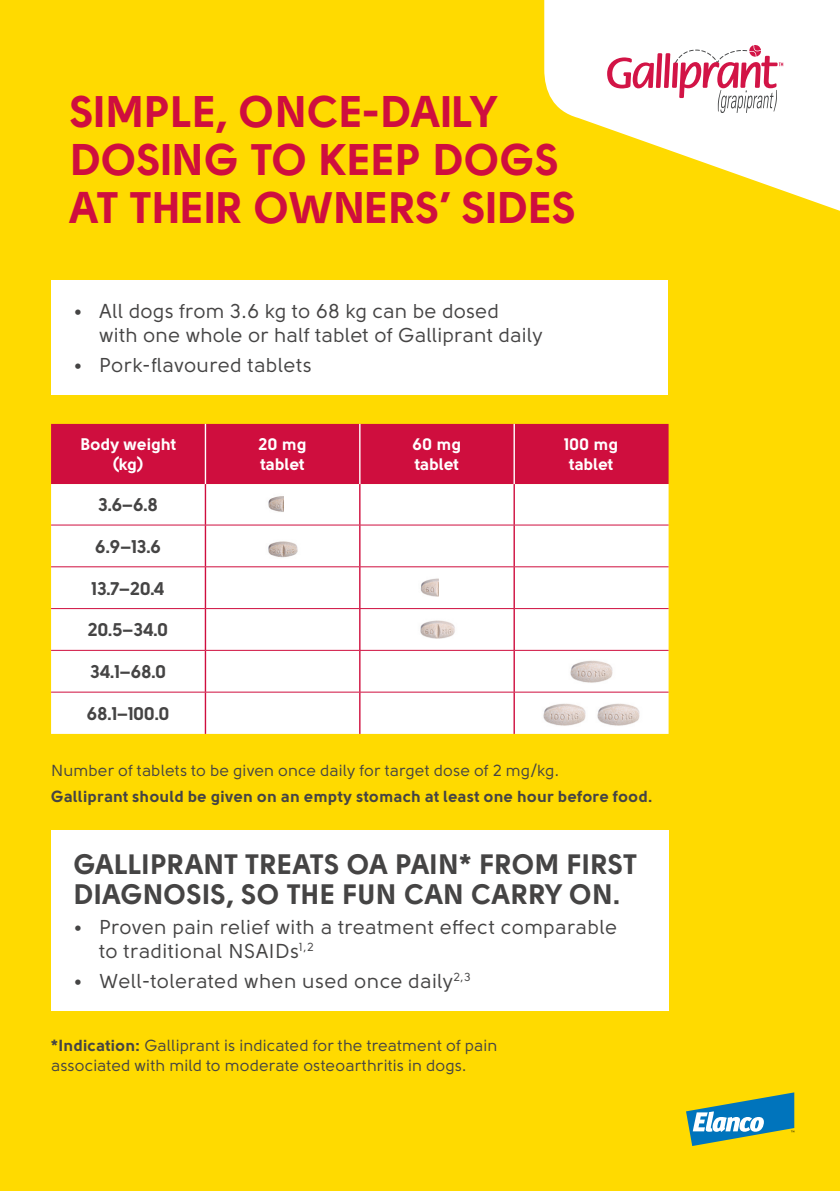
<style>
.page{position:relative;width:840px;height:1191px;background:#fff}
.page>*{position:absolute;margin:0;border:0;box-sizing:border-box;transform-origin:0 0}
.t1{font:44px/48px "Solomon Sans Bold";color:#cf0e3e}
._06_TABLE_TEXT{font:28px/30px "Solomon Sans Bold";letter-spacing:.01em;color:#454444}
._06_TABLE_TEXT-2{font:20px/24px "Solomon Sans Normal";letter-spacing:.015em;color:#454444}
.t2{font:18.4px "Solomon Sans Bold";letter-spacing:-.02em;color:#454444}
.t3{font:16.6px/20px "Solomon Sans Bold";color:#fff;text-align:center}
._06_TABLE_TEXT-3{font:16px/20px "Solomon Sans Normal";letter-spacing:.01em;color:#454444}
._06_TABLE_TEXT-4{font:16px "Solomon Sans Bold";letter-spacing:.02em;color:#454444}
.s1{font-family:"Solomon Sans Bold"}
</style>
<div class="page">
<div style="left:0;top:0;width:839px;height:1191px;background:#ffda00"></div>
<svg style="left:544px;top:0;width:295px;height:211px;fill:#fff"></svg>
<svg style="left:606px;top:45px;width:176px;height:68px;background:#f0c7d2"></svg>
<div style="left:51px;top:280px;width:616px;height:115px;background:#fff"></div>
<div style="left:51px;top:830px;width:617px;height:180px;background:#fff"></div>
<svg style="left:686px;top:1092px;width:107px;height:54px"></svg>
<div style="left:51px;top:424px;width:617px;height:60px;background:#cf0e3e"></div>
<div style="left:51px;top:484px;width:617px;height:250px;background:#fff"></div>
<hr style="left:205px;top:424px;width:1px;height:60px;background:#fff">
<hr style="left:359px;top:424px;width:1px;height:60px;background:#fff">
<hr style="left:513px;top:424px;width:1px;height:60px;background:#fff">
<hr style="left:205px;top:484px;width:1px;height:41px;background:#cf0e3e">
<hr style="left:359px;top:484px;width:1px;height:41px;background:#cf0e3e">
<hr style="left:513px;top:484px;width:1px;height:41px;background:#cf0e3e">
<hr style="left:205px;top:525px;width:1px;height:41px;background:#cf0e3e">
<hr style="left:359px;top:525px;width:1px;height:41px;background:#cf0e3e">
<hr style="left:513px;top:525px;width:1px;height:41px;background:#cf0e3e">
<hr style="left:205px;top:567px;width:1px;height:41px;background:#cf0e3e">
<hr style="left:359px;top:567px;width:1px;height:41px;background:#cf0e3e">
<hr style="left:513px;top:567px;width:1px;height:41px;background:#cf0e3e">
<hr style="left:205px;top:609px;width:1px;height:41px;background:#cf0e3e">
<hr style="left:359px;top:609px;width:1px;height:41px;background:#cf0e3e">
<hr style="left:513px;top:609px;width:1px;height:41px;background:#cf0e3e">
<hr style="left:205px;top:650px;width:1px;height:42px;background:#cf0e3e">
<hr style="left:359px;top:650px;width:1px;height:42px;background:#cf0e3e">
<hr style="left:513px;top:650px;width:1px;height:42px;background:#cf0e3e">
<hr style="left:205px;top:692px;width:1px;height:42px;background:#cf0e3e">
<hr style="left:359px;top:692px;width:1px;height:42px;background:#cf0e3e">
<hr style="left:513px;top:692px;width:1px;height:42px;background:#cf0e3e">
<hr style="left:51px;top:525px;width:154px;height:1px;background:#cf0e3e">
<hr style="left:205px;top:525px;width:154px;height:1px;background:#cf0e3e">
<hr style="left:359px;top:525px;width:155px;height:1px;background:#cf0e3e">
<hr style="left:514px;top:525px;width:154px;height:1px;background:#cf0e3e">
<hr style="left:51px;top:566px;width:154px;height:1px;background:#cf0e3e">
<hr style="left:205px;top:566px;width:154px;height:1px;background:#cf0e3e">
<hr style="left:359px;top:566px;width:155px;height:1px;background:#cf0e3e">
<hr style="left:514px;top:566px;width:154px;height:1px;background:#cf0e3e">
<hr style="left:51px;top:608px;width:154px;height:1px;background:#cf0e3e">
<hr style="left:205px;top:608px;width:154px;height:1px;background:#cf0e3e">
<hr style="left:359px;top:608px;width:155px;height:1px;background:#cf0e3e">
<hr style="left:514px;top:608px;width:154px;height:1px;background:#cf0e3e">
<hr style="left:51px;top:650px;width:154px;height:1px;background:#cf0e3e">
<hr style="left:205px;top:650px;width:154px;height:1px;background:#cf0e3e">
<hr style="left:359px;top:650px;width:155px;height:1px;background:#cf0e3e">
<hr style="left:514px;top:650px;width:154px;height:1px;background:#cf0e3e">
<hr style="left:51px;top:692px;width:154px;height:1px;background:#cf0e3e">
<hr style="left:205px;top:692px;width:154px;height:1px;background:#cf0e3e">
<hr style="left:359px;top:692px;width:155px;height:1px;background:#cf0e3e">
<hr style="left:514px;top:692px;width:154px;height:1px;background:#cf0e3e">
<img style="left:561px;top:654px;width:60px;height:33px">
<img style="left:534px;top:697px;width:54px;height:33px">
<img style="left:588px;top:697px;width:60px;height:33px">
<img style="left:406px;top:613px;width:61px;height:33px">
<img style="left:252px;top:530px;width:60px;height:33px">
<img style="left:252px;top:488px;width:32px;height:33px">
<img style="left:406px;top:572px;width:32px;height:32px">
<p class="t1" style="left:70px;top:87px;width:507px">SIMPLE, ONCE-DAILY<br>DOSING TO KEEP DOGS<br>AT THEIR OWNERS’ SIDES</p>
<p class="_06_TABLE_TEXT-2" style="left:99px;top:299px;width:444px;text-indent:-25px">• All dogs from 3.6 kg to 68 kg can be dosed<br>with one whole or half tablet of Galliprant daily</p>
<p class="_06_TABLE_TEXT-2" style="left:74px;top:353px;width:239px">• Pork-flavoured tablets</p>
<p class="t3" style="left:80px;top:434px;width:97px">Body weight (kg)</p>
<p class="t3" style="left:258px;top:434px;width:50px;text-align:left">20 mg tablet</p>
<p class="t3" style="left:412px;top:434px;width:50px;text-align:left">60 mg tablet</p>
<p class="t3" style="left:564px;top:434px;width:56px">100 mg tablet</p>
<p class="t2" style="left:98px;top:494px;width:62px">3.6–6.8</p>
<p class="t2" style="left:95px;top:535px;width:67px">6.9–13.6</p>
<p class="t2" style="left:91px;top:577px;width:75px">13.7–20.4</p>
<p class="t2" style="left:88px;top:619px;width:82px">20.5–34.0</p>
<p class="t2" style="left:90px;top:661px;width:78px">34.1–68.0</p>
<p class="t2" style="left:87px;top:702px;width:84px">68.1–100.0</p>
<p class="_06_TABLE_TEXT-3" style="left:51px;top:760px;width:509px">Number of tablets to be given once daily for target dose of 2 mg/kg.</p>
<p class="_06_TABLE_TEXT-4" style="left:51px;top:787px;width:602px">Galliprant should be given on an empty stomach at least one hour before food.</p>
<p class="_06_TABLE_TEXT" style="left:74px;top:849px;width:564px">GALLIPRANT TREATS OA PAIN* FROM FIRST<br>DIAGNOSIS, SO THE FUN CAN CARRY ON.</p>
<p class="_06_TABLE_TEXT-2" style="left:99px;top:914px;width:519px;text-indent:-25px">• Proven pain relief with a treatment effect comparable to traditional NSAIDs<sup>1,2</sup></p>
<p class="_06_TABLE_TEXT-2" style="left:74px;top:969px;width:398px">• Well-tolerated when used once daily<sup>2,3</sup></p>
<p class="_06_TABLE_TEXT-3" style="left:51px;top:1035px;width:447px"><span class="s1">*Indication:</span> Galliprant is indicated for the treatment of pain associated with mild to moderate osteoarthritis in dogs.</p>
</div>
